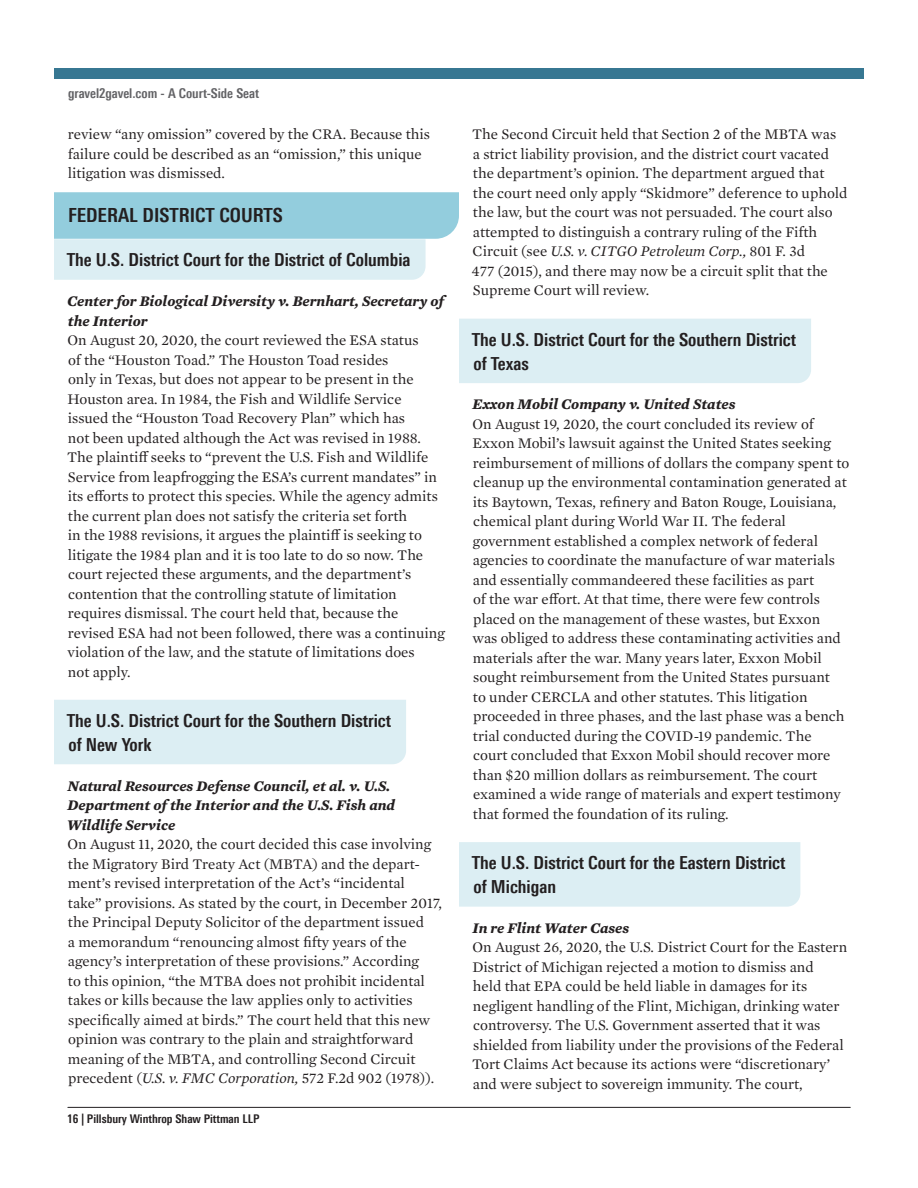
<style>
.page{position:relative;width:918px;height:1188px;background:#fff}
.page>*{position:absolute;margin:0;border:0;box-sizing:border-box;transform-origin:0 0}
.Body_-_Header_1{font:700 condensed 19.5px "Univers Next Pro";color:#231f20}
.Body_-_Header_2{font:700 condensed 18px/24px "Univers Next Pro";color:#231f20}
.Body_-_Main{font:15px/19.5px "Mercury Text G1";color:#231f20}
.body_bold_no_space{font:italic 700 15px/19.5px "Mercury Text G1";color:#231f20}
.t1{font:700 condensed 13.5px "Univers Next Pro";color:#636366}
.t2{font:700 condensed 12px "Univers Next Pro";color:#231f20}
.s1{font-style:italic}
</style>
<div class="page">
<svg style="left:54px;top:192px;width:405px;height:88px;background:#b7dde8"></svg>
<div style="left:54px;top:700px;width:352px;height:64px;background:#dceef3"></div>
<div style="left:459px;top:319px;width:352px;height:64px;background:#dceef3"></div>
<div style="left:459px;top:842px;width:341px;height:65px;background:#dceef3"></div>
<hr style="left:68px;top:1107px;width:782px;height:1px;background:#231f20">
<div style="left:54px;top:68px;width:810px;height:11px;background:#377792"></div>
<p class="t1" style="left:68px;top:85px;width:192px">gravel2gavel.com - A Court-Side Seat</p>
<p class="Body_-_Main" style="left:68px;top:124px;width:364px">review “any omission” covered by the CRA. Because this failure could be described as an “omission,” this unique litigation was dismissed.</p>
<p class="Body_-_Header_1" style="left:68px;top:203px;width:216px">FEDERAL DISTRICT COURTS</p>
<p class="Body_-_Header_2" style="left:67px;top:248px;width:345px">The U.S. District Court for the District of Columbia</p>
<p class="body_bold_no_space" style="left:67px;top:291px;width:378px">Center for Biological Diversity v. Bernhart, Secretary of the Interior</p>
<p class="Body_-_Main" style="left:67px;top:329px;width:379px">On August 20, 2020, the court reviewed the ESA status<br>of the “Houston Toad.” The Houston Toad resides<br>only in Texas, but does not appear to be present in the Houston area. In 1984, the Fish and Wildlife Service issued the “Houston Toad Recovery Plan” which has<br>not been updated although the Act was revised in 1988.<br>The plaintiff seeks to “prevent the U.S. Fish and Wildlife Service from leapfrogging the ESA’s current mandates” in its efforts to protect this species. While the agency admits the current plan does not satisfy the criteria set forth<br>in the 1988 revisions, it argues the plaintiff is seeking to litigate the 1984 plan and it is too late to do so now. The court rejected these arguments, and the department’s contention that the controlling statute of limitation requires dismissal. The court held that, because the revised ESA had not been followed, there was a continuing violation of the law, and the statute of limitations does<br>not apply.</p>
<p class="Body_-_Header_2" style="left:67px;top:708px;width:326px">The U.S. District Court for the Southern District of New York</p>
<p class="body_bold_no_space" style="left:67px;top:775px;width:330px">Natural Resources Defense Council, et al. v. U.S.<br>Department of the Interior and the U.S. Fish and<br>Wildlife Service</p>
<p class="Body_-_Main" style="left:68px;top:833px;width:376px">On August 11, 2020, the court decided this case involving the Migratory Bird Treaty Act (MBTA) and the depart&shy;ment’s revised interpretation of the Act’s “incidental<br>take” provisions. As stated by the court, in December 2017, the Principal Deputy Solicitor of the department issued<br>a memorandum “renouncing almost fifty years of the agency’s interpretation of these provisions.” According<br>to this opinion, “the MTBA does not prohibit incidental takes or kills because the law applies only to activities specifically aimed at birds.” The court held that this new opinion was contrary to the plain and straightforward meaning of the MBTA, and controlling Second Circuit precedent (<span class="s1">U.S. v. FMC Corporation,</span> 572 F.2d 902 (1978)).</p>
<p class="t2" style="left:67px;top:1111px;width:194px">16 | Pillsbury Winthrop Shaw Pittman LLP</p>
<p class="Body_-_Main" style="left:472px;top:124px;width:378px">The Second Circuit held that Section 2 of the MBTA was<br>a strict liability provision, and the district court vacated the department’s opinion. The department argued that the court need only apply “Skidmore” deference to uphold the law, but the court was not persuaded. The court also attempted to distinguish a contrary ruling of the Fifth Circuit (see <span class="s1">U.S. v. CITGO Petroleum Corp.,</span> 801 F. 3d<br>477 (2015), and there may now be a circuit split that the Supreme Court will review.</p>
<p class="Body_-_Header_2" style="left:472px;top:327px;width:326px">The U.S. District Court for the Southern District of Texas</p>
<p class="body_bold_no_space" style="left:473px;top:394px;width:265px">Exxon Mobil Company v. United States</p>
<p class="Body_-_Main" style="left:472px;top:413px;width:378px">On August 19, 2020, the court concluded its review of Exxon Mobil’s lawsuit against the United States seeking reimbursement of millions of dollars the company spent to cleanup up the environmental contamination generated at its Baytown, Texas, refinery and Baton Rouge, Louisiana, chemical plant during World War II. The federal government established a complex network of federal agencies to coordinate the manufacture of war materials and essentially commandeered these facilities as part<br>of the war effort. At that time, there were few controls placed on the management of these wastes, but Exxon<br>was obliged to address these contaminating activities and materials after the war. Many years later, Exxon Mobil sought reimbursement from the United States pursuant<br>to under CERCLA and other statutes. This litigation proceeded in three phases, and the last phase was a bench trial conducted during the COVID-19 pandemic. The court concluded that Exxon Mobil should recover more than $20 million dollars as reimbursement. The court examined a wide range of materials and expert testimony that formed the foundation of its ruling.</p>
<p class="Body_-_Header_2" style="left:472px;top:851px;width:315px">The U.S. District Court for the Eastern District of Michigan</p>
<p class="body_bold_no_space" style="left:472px;top:917px;width:158px">In re Flint Water Cases</p>
<p class="Body_-_Main" style="left:472px;top:937px;width:377px">On August 26, 2020, the U.S. District Court for the Eastern District of Michigan rejected a motion to dismiss and<br>held that EPA could be held liable in damages for its negligent handling of the Flint, Michigan, drinking water controversy. The U.S. Government asserted that it was shielded from liability under the provisions of the Federal Tort Claims Act because its actions were “discretionary’ and were subject to sovereign immunity. The court,</p>
</div>
